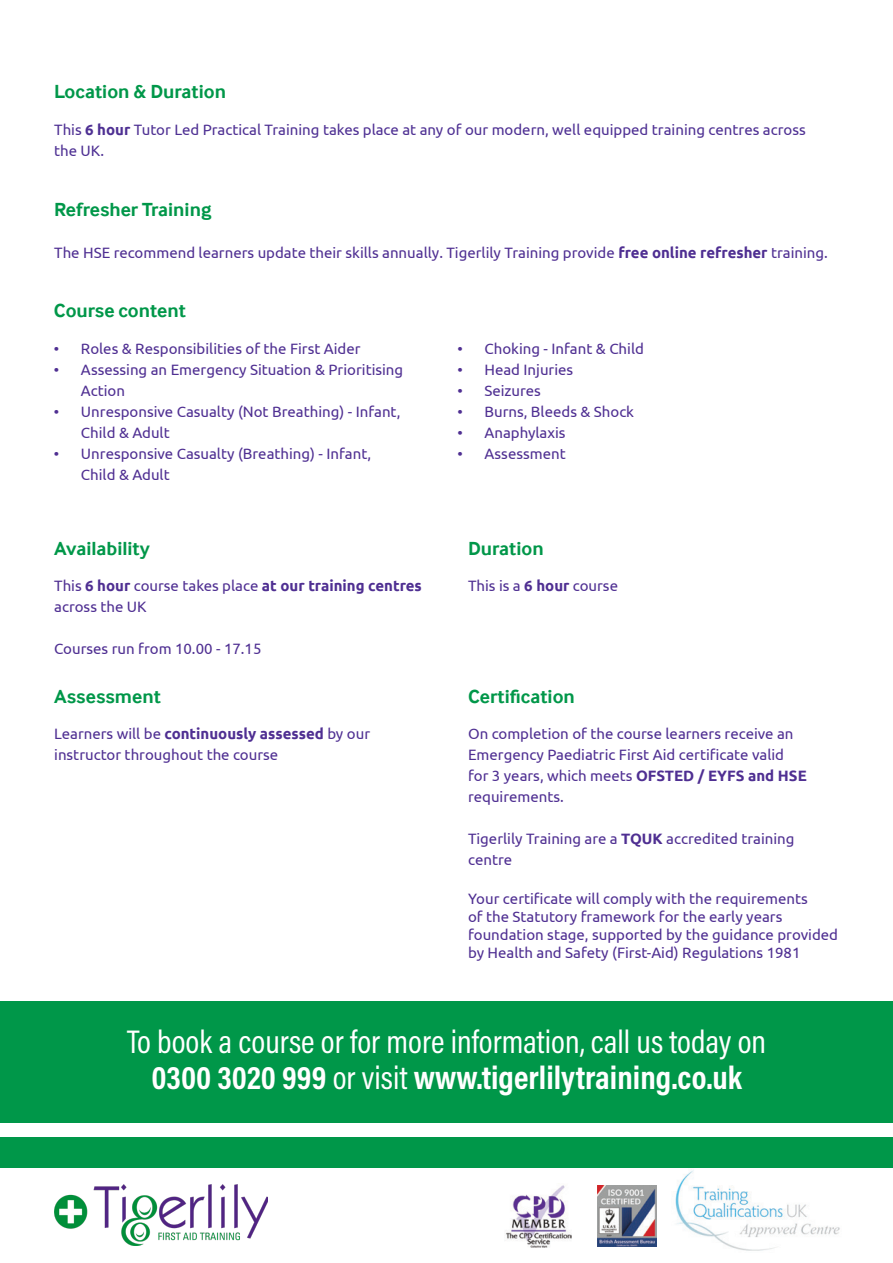
<style>
.page{position:relative;width:893px;height:1263px;background:#fff}
.page>*{position:absolute;margin:0;border:0;box-sizing:border-box;transform-origin:0 0}
.t1{font:33px/36px "Acumin Pro Cond";color:#fff;text-align:center}
.t2{font:700 19.5px "Inter Face";color:#009749}
.t3{font:15px/21px "Ubuntu";color:#4f2f92}
.t4{font:15px/21px "Ubuntu";color:#4e3093}
.t5{font:700 15px "Ubuntu";color:#4f2f92}
.s1{font-weight:700}
.s2{font-weight:400}
</style>
<div class="page">
<div style="left:0;top:1137px;width:893px;height:30px;background:#009749"></div>
<img style="left:505px;top:1185px;width:66px;height:63px">
<img style="left:675px;top:1170px;width:165px;height:81px">
<img style="left:598px;top:1185px;width:58px;height:61px">
<img style="left:54px;top:1184px;width:214px;height:61px">
<div style="left:0;top:1001px;width:893px;height:122px;background:#009749"></div>
<p class="t2" style="left:54px;top:80px;width:173px">Location &amp; Duration</p>
<p class="t4" style="left:54px;top:119px;width:753px">This <span class="s1">6 hour</span> Tutor Led Practical Training takes place at any of our modern, well equipped training centres across the UK.</p>
<p class="t2" style="left:54px;top:198px;width:159px">Refresher Training</p>
<p class="t3" style="left:54px;top:242px;width:775px">The HSE recommend learners update their skills annually. Tigerlily Training provide <span class="s1">free online refresher</span> training.</p>
<p class="t2" style="left:54px;top:299px;width:134px">Course content</p>
<p class="t3" style="left:54px;top:337px;width:308px">• Roles &amp; Responsibilities of the First Aider</p>
<p class="t3" style="left:81px;top:358px;width:324px;text-indent:-27px">• Assessing an Emergency Situation &amp; Prioritising<br>Action</p>
<p class="t3" style="left:81px;top:400px;width:321px;text-indent:-27px">• Unresponsive Casualty (Not Breathing) - Infant,<br>Child &amp; Adult</p>
<p class="t3" style="left:81px;top:442px;width:292px;text-indent:-27px">• Unresponsive Casualty (Breathing) - Infant,<br>Child &amp; Adult</p>
<p class="t3" style="left:457px;top:337px;width:188px">• Choking - Infant &amp; Child</p>
<p class="t3" style="left:457px;top:358px;width:117px">• Head Injuries</p>
<p class="t3" style="left:457px;top:379px;width:85px">• Seizures</p>
<p class="t3" style="left:457px;top:400px;width:178px">• Burns, Bleeds &amp; Shock</p>
<p class="t3" style="left:457px;top:421px;width:110px">• Anaphylaxis</p>
<p class="t3" style="left:457px;top:442px;width:110px">• Assessment</p>
<p class="t2" style="left:54px;top:537px;width:97px">Availability</p>
<p class="t2" style="left:468px;top:537px;width:77px">Duration</p>
<p class="t5" style="left:54px;top:576px;width:369px"><span class="s2">This</span> 6 hour <span class="s2">course takes place</span> at our training centres</p>
<p class="t3" style="left:54px;top:595px;width:94px">across the UK</p>
<p class="t3" style="left:54px;top:637px;width:209px">Courses run from 10.00 - 17.15</p>
<p class="t3" style="left:468px;top:574px;width:152px">This is a <span class="s1">6 hour</span> course</p>
<p class="t2" style="left:54px;top:685px;width:108px">Assessment</p>
<p class="t2" style="left:468px;top:685px;width:108px">Certification</p>
<p class="t3" style="left:54px;top:723px;width:317px">Learners will be <span class="s1">continuously assessed</span> by our instructor throughout the course</p>
<p class="t3" style="left:468px;top:723px;width:340px">On completion of the course learners receive an Emergency Paediatric First Aid certificate valid for 3 years, which meets <span class="s1">OFSTED / EYFS and HSE </span>requirements.</p>
<p class="t3" style="left:468px;top:828px;width:328px">Tigerlily Training are a <span class="s1">TQUK</span> accredited training centre</p>
<p class="t3" style="left:468px;top:889px;width:372px;line-height:18px">Your certificate will comply with the requirements<br>of the Statutory framework for the early years foundation stage, supported by the guidance provided by Health and Safety (First-Aid) Regulations 1981</p>
<p class="t1" style="left:127px;top:1023px;width:640px">To book a course or for more information, call us today on<br><span class="s1">0300 3020 999</span> or visit <span class="s1">www.tigerlilytraining.co.uk</span></p>
</div>
